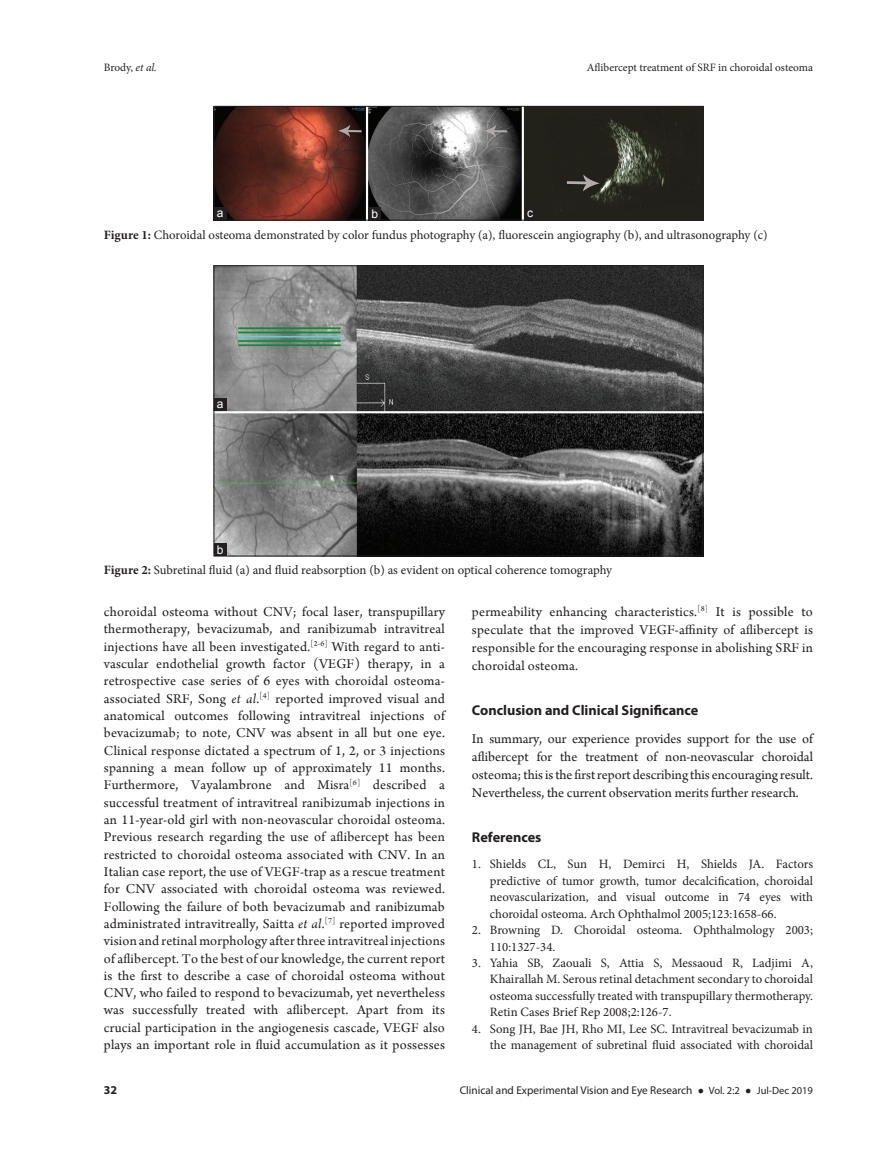
<style>
.page{position:relative;width:894px;height:1170px;background:#fff}
.page>*{position:absolute;margin:0;border:0;box-sizing:border-box;transform-origin:0 0}
.TXFL{font:14.25px/17.2px "Arno Pro";letter-spacing:.015em;color:#231f20;text-align:justify}
.t1{font:700 14.25px "Myriad Pro";color:#231f20}
.REF{font:12.75px/16.5px "Minion Pro";color:#231f20;text-align:justify}
.FGC{font:12.75px "Minion Pro";letter-spacing:-.005em;color:#231f20}
.LABEL{font:12px "Arial";color:#fff}
.RF{font:700 12px "Myriad Pro";color:#231f20}
.RF-2{font:11.25px "Myriad Pro";color:#231f20}
.t2{font:11.25px "Minion Pro";letter-spacing:-.005em;color:#231f20}
.s1{font-style:italic}
.s2{font-weight:700}
.s3{font-family:"Sylfaen";font-size:10.5px}
.s4{font-size:10.5px}
</style>
<div class="page">
<img style="left:216px;top:108px;width:484px;height:110px">
<div style="left:214px;top:106px;width:488px;height:114px;border:1px solid #231f20"></div>
<div style="left:214px;top:208px;width:12px;height:12px;background:#231f20"></div>
<div style="left:523px;top:207px;width:13px;height:13px;background:#231f20"></div>
<div style="left:368px;top:207px;width:13px;height:13px;background:#231f20"></div>
<img style="left:216px;top:268px;width:484px;height:286px">
<div style="left:214px;top:266px;width:488px;height:290px;border:1px solid #231f20"></div>
<div style="left:214px;top:398px;width:12px;height:13px;background:#231f20"></div>
<div style="left:214px;top:543px;width:12px;height:13px;background:#231f20"></div>
<p class="t2" style="left:104px;top:60px;width:54px">Brody, <span class="s1">et al.</span></p>
<p class="t2" style="left:586px;top:60px;width:227px">Aflibercept treatment of SRF in choroidal osteoma</p>
<p class="LABEL" style="left:217px;top:205px;width:8px">a</p>
<p class="LABEL" style="left:371px;top:206px;width:8px">b</p>
<p class="LABEL" style="left:527px;top:205px;width:7px">c</p>
<p class="FGC" style="left:104px;top:226px;width:665px"><span class="s2">Figure 1:</span> Choroidal osteoma demonstrated by color fundus photography (a), fluorescein angiography (b), and ultrasonography (c)</p>
<p class="LABEL" style="left:217px;top:395px;width:8px">a</p>
<p class="LABEL" style="left:217px;top:541px;width:8px">b</p>
<p class="FGC" style="left:104px;top:562px;width:509px"><span class="s2">Figure 2:</span> Subretinal fluid (a) and fluid reabsorption (b) as evident on optical coherence tomography</p>
<p class="TXFL" style="left:104px;top:604px;width:342px">choroidal osteoma without CNV; focal laser, transpupillary thermotherapy, bevacizumab, and ranibizumab intravitreal injections have all been investigated.<sup>[2-6]</sup> With regard to anti&shy;vascular endothelial growth factor (VEGF) therapy, in a retrospective case series of 6 eyes with choroidal osteoma&shy;associated SRF, Song <span class="s1">et al</span>.<sup>[4]</sup> reported improved visual and anatomical outcomes following intravitreal injections of bevacizumab; to note, CNV was absent in all but one eye.<br>Clinical response dictated a spectrum of 1, 2, or 3 injections spanning a mean follow up of approximately 11 months.<br>Furthermore, Vayalambrone and Misra<sup>[6]</sup> described a successful treatment of intravitreal ranibizumab injections in an 11-year-old girl with non-neovascular choroidal osteoma.<br>Previous research regarding the use of aflibercept has been restricted to choroidal osteoma associated with CNV. In an Italian case report, the use of VEGF-trap as a rescue treatment for CNV associated with choroidal osteoma was reviewed.<br>Following the failure of both bevacizumab and ranibizumab administrated intravitreally, Saitta <span class="s1">et al</span>.<sup>[7]</sup> reported improved vision and retinal morphology after three intravitreal injections of aflibercept. To the best of our knowledge, the current report is the first to describe a case of choroidal osteoma without CNV, who failed to respond to bevacizumab, yet nevertheless was successfully treated with aflibercept. Apart from its crucial participation in the angiogenesis cascade, VEGF also plays an important role in fluid accumulation as it possesses</p>
<p class="TXFL" style="left:472px;top:603px;width:342px;line-height:18px">permeability enhancing characteristics.<sup>[8]</sup> It is possible to speculate that the improved VEGF-affinity of aflibercept is responsible for the encouraging response in abolishing SRF in choroidal osteoma.</p>
<h1 class="t1" style="left:472px;top:701px;width:228px">Conclusion and Clinical Significance</h1>
<p class="TXFL" style="left:472px;top:730px;width:342px;line-height:18px">In summary, our experience provides support for the use of aflibercept for the treatment of non-neovascular choroidal osteoma; this is the first report describing this encouraging result.<br>Nevertheless, the current observation merits further research.</p>
<h1 class="t1" style="left:472px;top:828px;width:71px">References</h1>
<p class="REF" style="left:490px;top:856px;width:324px;text-indent:-18px">1. Shields CL, Sun H, Demirci H, Shields JA. Factors predictive of tumor growth, tumor decalcification, choroidal neovascularization, and visual outcome in 74 eyes with choroidal osteoma. Arch Ophthalmol 2005;123:1658-66.</p>
<p class="REF" style="left:490px;top:922px;width:324px;text-indent:-18px">2. Browning D. Choroidal osteoma. Ophthalmology 2003;<br>110:1327-34.</p>
<p class="REF" style="left:490px;top:954px;width:324px;text-indent:-18px">3. Yahia SB, Zaouali S, Attia S, Messaoud R, Ladjimi A, Khairallah M. Serous retinal detachment secondary to choroidal osteoma successfully treated with transpupillary thermotherapy.<br>Retin Cases Brief Rep 2008;2:126-7.</p>
<p class="REF" style="left:472px;top:1020px;width:342px;text-align:right">4. Song JH, Bae JH, Rho MI, Lee SC. Intravitreal bevacizumab in the management of subretinal fluid associated with choroidal</p>
<p class="RF" style="left:104px;top:1082px;width:15px">32</p>
<p class="RF-2" style="left:459px;top:1083px;width:354px">Clinical and Experimental Vision and Eye Research <span class="s3">●</span> <span class="s4">Vol. 2:2</span> <span class="s3">●</span> <span class="s4">Jul-Dec 2019</span></p>
</div>
